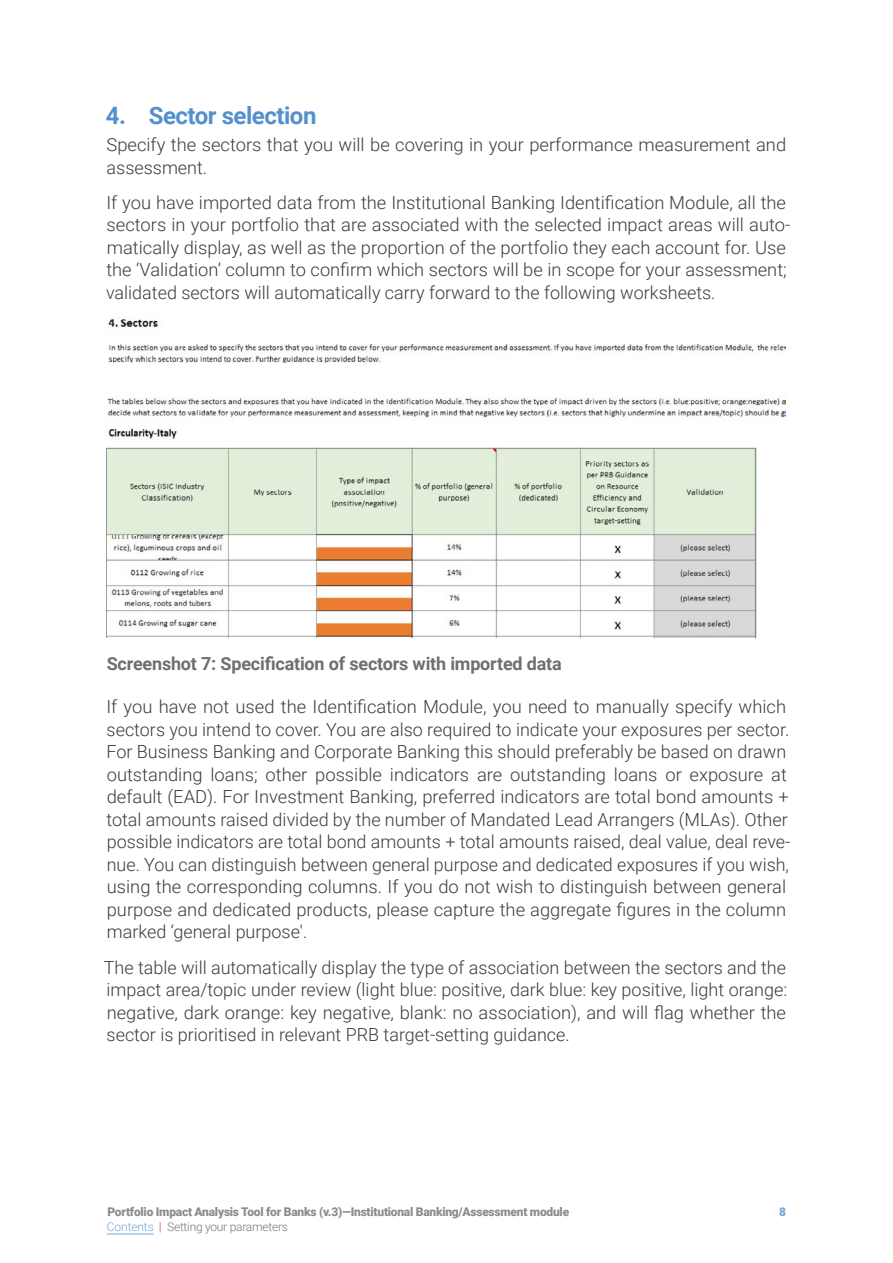
<style>
.page{position:relative;width:893px;height:1263px;background:#fff}
.page>*{position:absolute;margin:0;border:0;box-sizing:border-box;transform-origin:0 0}
.t1{font:700 24px "Roboto";letter-spacing:-.02em;color:#5390cd}
.t2{font:300 18px/22.5px "Roboto";color:#3c3c3b}
.t3{font:700 18px "Roboto";letter-spacing:-.01em;color:#706f6f}
.t4{font:900 12px "Roboto";letter-spacing:-.02em;color:#706f6f}
.t5{font:300 12px "Roboto";letter-spacing:-.02em;color:#575756}
.t6{font:900 12px "Roboto";color:#5390cd}
.s1{color:#5390cd}
.s2{font-weight:700;color:#de6941}
</style>
<div class="page">
<hr style="left:107px;top:1234px;width:47px;height:1px;background:#5390cd">
<img style="left:106px;top:318px;width:679px;height:319px">
<h1 class="t1" style="left:106px;top:99px;width:212px">4. Sector selection</h1>
<p class="t2" style="left:107px;top:133px;width:681px">Specify the sectors that you will be covering in your performance measurement and assessment.</p>
<p class="t2" style="left:106px;top:190px;width:686px">If you have imported data from the Institutional Banking Identification Module, all the sectors in your portfolio that are associated with the selected impact areas will auto&shy;matically display, as well as the proportion of the portfolio they each account for. Use the ‘Validation’ column to confirm which sectors will be in scope for your assessment; validated sectors will automatically carry forward to the following worksheets.</p>
<p class="t3" style="left:107px;top:651px;width:457px">Screenshot 7: Specification of sectors with imported data</p>
<p class="t2" style="left:106px;top:695px;width:685px">If you have not used the Identification Module, you need to manually specify which sectors you intend to cover. You are also required to indicate your exposures per sector.<br>For Business Banking and Corporate Banking this should preferably be based on drawn outstanding loans; other possible indicators are outstanding loans or exposure at default (EAD). For Investment Banking, preferred indicators are total bond amounts + total amounts raised divided by the number of Mandated Lead Arrangers (MLAs). Other possible indicators are total bond amounts + total amounts raised, deal value, deal reve&shy;nue. You can distinguish between general purpose and dedicated exposures if you wish, using the corresponding columns. If you do not wish to distinguish between general purpose and dedicated products, please capture the aggregate figures in the column marked ‘general purpose'.</p>
<p class="t2" style="left:104px;top:955px;width:685px;text-align:justify">The table will automatically display the type of association between the sectors and the impact area/topic under review (light blue: positive, dark blue: key positive, light orange: negative, dark orange: key negative, blank: no association), and will flag whether the sector is prioritised in relevant PRB target-setting guidance.</p>
<p class="t4" style="left:107px;top:1203px;width:463px">Portfolio Impact Analysis Tool for Banks (v.3)—Institutional Banking/Assessment module</p>
<p class="t6" style="left:779px;top:1203px;width:8px">8</p>
<p class="t5" style="left:107px;top:1218px;width:182px"><span class="s1">Contents</span> <span class="s2">|</span> Setting your parameters</p>
</div>
